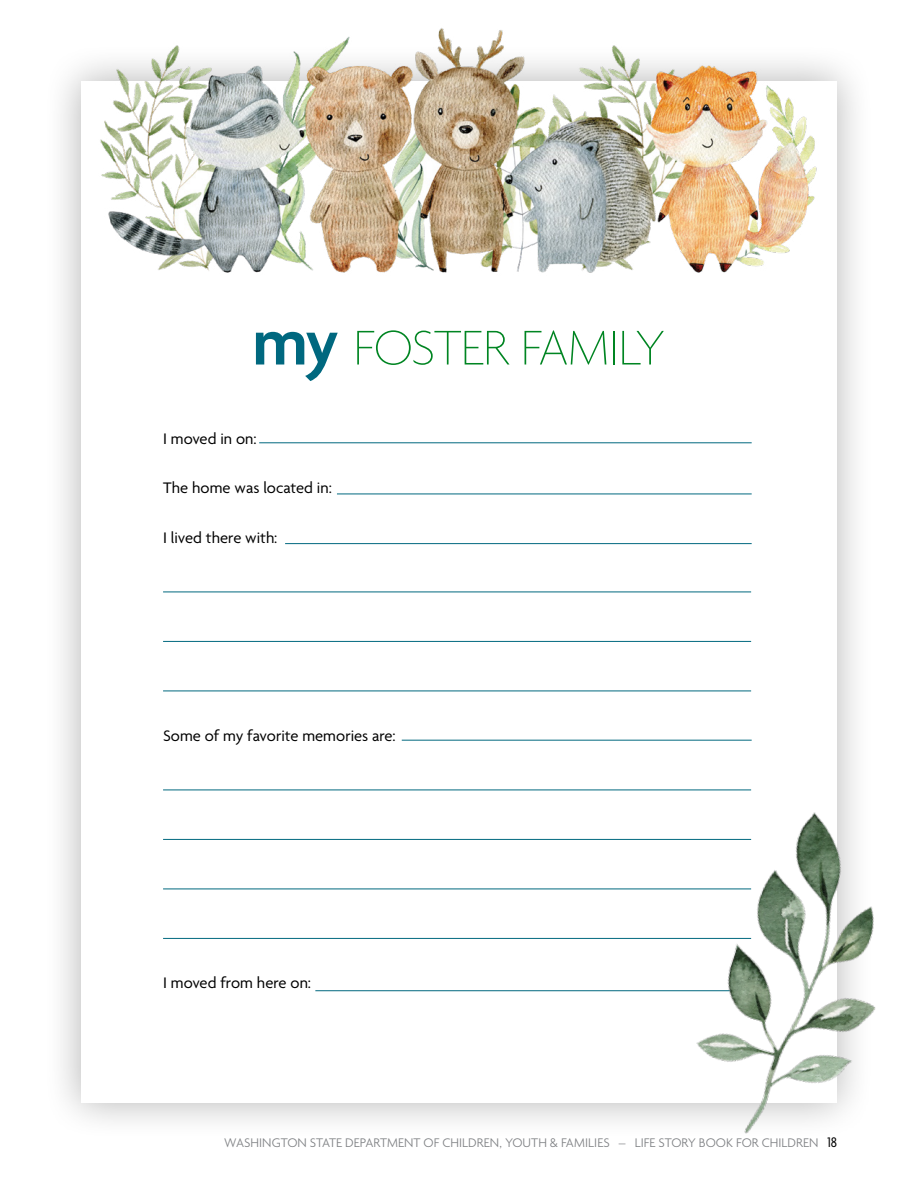
<style>
.page{position:relative;width:918px;height:1188px;background:#fff}
.page>*{position:absolute;margin:0;border:0;box-sizing:border-box;transform-origin:0 0}
.t1{font:100 52.65px "Agenda";letter-spacing:-.02em;color:#008522}
.t2{font:16.5px "Agenda";letter-spacing:.005em;color:#000}
.t3{font:300 13.5px "Agenda";letter-spacing:.005em;color:#808285}
.s1{font-weight:600;font-size:70.2px;color:#00687f}
.s2{font-weight:400;font-stretch:condensed;font-size:15px;color:#000}
</style>
<div class="page">
<div style="left:43px;top:43px;width:832px;height:1097px;background:#000;opacity:.3"></div>
<div style="left:81px;top:81px;width:756px;height:1021px;background:#fff"></div>
<img style="left:93px;top:28px;width:731px;height:245px">
<hr style="left:163px;top:592px;width:588px;height:1px;background:#00687f">
<hr style="left:163px;top:641px;width:588px;height:1px;background:#00687f">
<hr style="left:163px;top:691px;width:588px;height:1px;background:#00687f">
<hr style="left:163px;top:790px;width:588px;height:1px;background:#00687f">
<hr style="left:163px;top:839px;width:588px;height:1px;background:#00687f">
<hr style="left:163px;top:889px;width:588px;height:1px;background:#00687f">
<hr style="left:163px;top:938px;width:588px;height:1px;background:#00687f">
<hr style="left:259px;top:442px;width:493px;height:1px;background:#00687f">
<hr style="left:285px;top:543px;width:467px;height:1px;background:#00687f">
<hr style="left:315px;top:990px;width:437px;height:1px;background:#00687f">
<hr style="left:402px;top:740px;width:350px;height:1px;background:#00687f">
<hr style="left:337px;top:494px;width:415px;height:1px;background:#00687f">
<img style="left:626px;top:761px;width:250px;height:379px">
<h1 class="t1" style="left:252px;top:319px;width:415px"><span class="s1">my</span> FOSTER FAMILY</h1>
<p class="t2" style="left:163px;top:430px;width:95px">I moved in on:</p>
<p class="t2" style="left:163px;top:479px;width:170px">The home was located in:</p>
<p class="t2" style="left:163px;top:529px;width:116px">I lived there with:</p>
<p class="t2" style="left:163px;top:727px;width:234px">Some of my favorite memories are:</p>
<p class="t2" style="left:163px;top:974px;width:150px">I moved from here on:</p>
<p class="t3" style="left:224px;top:1135px;width:614px">WASHINGTON STATE DEPARTMENT OF CHILDREN, YOUTH &amp; FAMILIES – LIFE STORY BOOK FOR CHILDREN <span class="s2">18</span></p>
</div>
